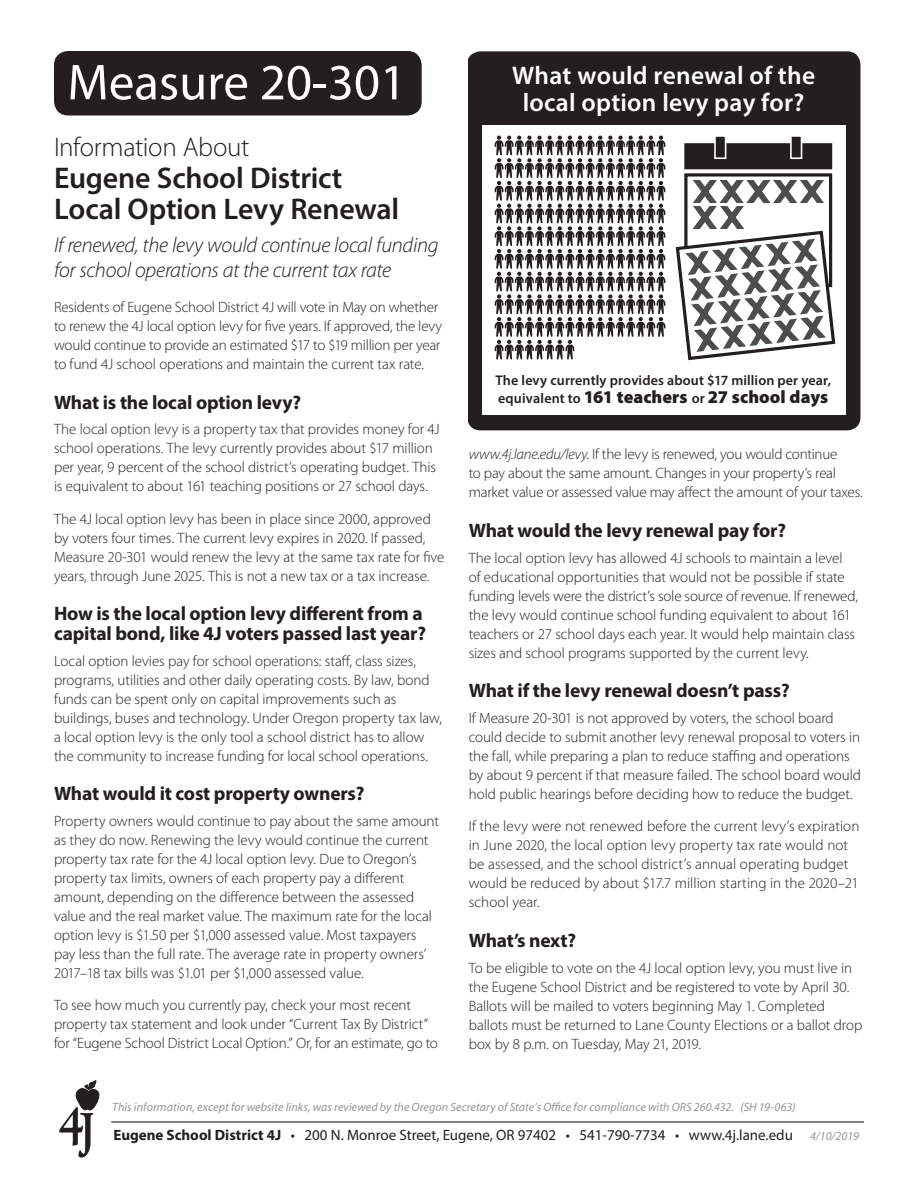
<style>
.page{position:relative;width:918px;height:1188px;background:#fff}
.page>*{position:absolute;margin:0;border:0;box-sizing:border-box;transform-origin:0 0}
.t1{font:51px "Myriad Pro";color:#fff}
.t2{font:600 30px/31.5px "Myriad Pro";letter-spacing:-.01em;color:#231f20}
.t3{font:300 27px "Myriad Pro";letter-spacing:-.015em;color:#231f20}
.t4{font:600 25.5px/27px "Myriad Pro";letter-spacing:.01em;color:#fff;text-align:center}
.t5{font:italic 300 21.3px/25.5px "Myriad Pro";letter-spacing:-.015em;color:#231f20}
.t6{font:700 19.5px/19.5px "Myriad Pro";letter-spacing:-.01em;color:#231f20}
.t7{font:900 18px "Myriad Pro";letter-spacing:.005em;color:#231f20}
.t8{font:300 15px/18.9px "Myriad Pro";letter-spacing:-.005em;color:#231f20}
.t9{font:15px "Myriad Pro";color:#231f20}
.t10{font:600 14.1px "Myriad Pro";letter-spacing:.01em;color:#231f20}
.t11{font:italic 12px "Myriad Pro";letter-spacing:.005em;color:#939598}
.s1{font-weight:600;font-size:14.1px}
.s2{font-style:italic}
.s3{font-weight:700}
.s4{font-style:italic;font-size:12px;color:#939598}
</style>
<div class="page">
<div style="left:55px;top:52px;width:366px;height:63px;background:#231f20;border-radius:14px"></div>
<div style="left:54px;top:51px;width:368px;height:65px;border:2px solid #231f20;border-radius:14px"></div>
<hr style="left:111px;top:1121px;width:753px;height:2px;background:#231f20">
<svg style="left:59px;top:1081px;width:41px;height:77px"></svg>
<div style="left:469px;top:51px;width:391px;height:379px;background:#231f20"></div>
<div style="left:482px;top:125px;width:364px;height:290px;background:#fff"></div>
<div style="left:684px;top:143px;width:148px;height:26px;background:#231f20;border:3px solid #231f20"></div>
<div style="left:715px;top:136px;width:11px;height:22px;background:#231f20"></div>
<div style="left:714px;top:135px;width:12px;height:24px;border:2px solid #fff"></div>
<div style="left:791px;top:136px;width:11px;height:22px;background:#231f20"></div>
<div style="left:790px;top:135px;width:12px;height:24px;border:2px solid #fff"></div>
<div style="left:684px;top:173px;width:148px;height:114px;border:3px solid #231f20"></div>
<svg style="left:675px;top:181px;width:161px;height:180px"></svg>
<svg style="left:495px;top:136px;width:170px;height:224px"></svg>
<h1 class="t1" style="left:67px;top:51px;width:340px">Measure 20-301</h1>
<h3 class="t3" style="left:54px;top:133px;width:197px">Information About</h3>
<h2 class="t2" style="left:54px;top:161px;width:347px">Eugene School District<br>Local Option Levy Renewal</h2>
<h3 class="t5" style="left:54px;top:232px;width:386px">If renewed, the levy would continue local funding for school operations at the current tax rate</h3>
<p class="t8" style="left:54px;top:298px;width:390px">Residents of Eugene School District 4J will vote in May on whether to renew the 4J local option levy for five years. If approved, the levy would continue to provide an estimated $17 to $19 million per year to fund 4J school operations and maintain the current tax rate.</p>
<h3 class="t6" style="left:54px;top:392px;width:249px">What is the local option levy?</h3>
<p class="t8" style="left:54px;top:420px;width:387px">The local option levy is a property tax that provides money for 4J school operations. The levy currently provides about $17 million per year, 9 percent of the school district’s operating budget. This is equivalent to about 161 teaching positions or 27 school days.</p>
<p class="t8" style="left:54px;top:510px;width:392px">The 4J local option levy has been in place since 2000, approved by voters four times. The current levy expires in 2020. If passed, Measure 20-301 would renew the levy at the same tax rate for five years, through June 2025. This is not a new tax or a tax increase.</p>
<h3 class="t6" style="left:54px;top:603px;width:374px">How is the local option levy different from a capital bond, like 4J voters passed last year?</h3>
<p class="t8" style="left:54px;top:651px;width:389px">Local option levies pay for school operations: staff, class sizes, programs, utilities and other daily operating costs. By law, bond funds can be spent only on capital improvements such as buildings, buses and technology. Under Oregon property tax law, a local option levy is the only tool a school district has to allow the community to increase funding for local school operations.</p>
<h3 class="t6" style="left:54px;top:783px;width:312px">What would it cost property owners?</h3>
<p class="t8" style="left:54px;top:812px;width:387px">Property owners would continue to pay about the same amount as they do now. Renewing the levy would continue the current property tax rate for the 4J local option levy. Due to Oregon’s property tax limits, owners of each property pay a different amount, depending on the difference between the assessed value and the real market value. The maximum rate for the local option levy is $1.50 per $1,000 assessed value. Most taxpayers pay less than the full rate. The average rate in property owners’ 2017–18 tax bills was $1.01 per $1,000 assessed value.</p>
<p class="t8" style="left:54px;top:996px;width:385px">To see how much you currently pay, check your most recent property tax statement and look under “Current Tax By District” for “Eugene School District Local Option.” Or, for an estimate, go to</p>
<h3 class="t4" style="left:512px;top:61px;width:305px">What would renewal of the local option levy pay for?</h3>
<p class="t10" style="left:495px;top:371px;width:337px">The levy currently provides about $17 million per year,</p>
<p class="t7" style="left:498px;top:387px;width:332px"><span class="s1">equivalent to</span> 161 teachers <span class="s1">or</span> 27 school days</p>
<p class="t8" style="left:469px;top:445px;width:396px"><span class="s2">www.4j.lane.edu/levy</span>. If the levy is renewed, you would continue<br>to pay about the same amount. Changes in your property’s real market value or assessed value may affect the amount of your taxes.</p>
<h3 class="t6" style="left:469px;top:520px;width:319px">What would the levy renewal pay for?</h3>
<p class="t8" style="left:469px;top:549px;width:391px">The local option levy has allowed 4J schools to maintain a level of educational opportunities that would not be possible if state funding levels were the district’s sole source of revenue. If renewed, the levy would continue school funding equivalent to about 161 teachers or 27 school days each year. It would help maintain class sizes and school programs supported by the current levy.</p>
<h3 class="t6" style="left:469px;top:680px;width:323px">What if the levy renewal doesn’t pass?</h3>
<p class="t8" style="left:469px;top:709px;width:394px">If Measure 20-301 is not approved by voters, the school board could decide to submit another levy renewal proposal to voters in the fall, while preparing a plan to reduce staffing and operations by about 9 percent if that measure failed. The school board would hold public hearings before deciding how to reduce the budget.</p>
<p class="t8" style="left:469px;top:817px;width:392px">If the levy were not renewed before the current levy’s expiration in June 2020, the local option levy property tax rate would not be assessed, and the school district’s annual operating budget would be reduced by about $17.7 million starting in the 2020–21 school year.</p>
<h3 class="t6" style="left:469px;top:930px;width:109px">What’s next?</h3>
<p class="t8" style="left:469px;top:959px;width:395px">To be eligible to vote on the 4J local option levy, you must live in the Eugene School District and be registered to vote by April 30.<br>Ballots will be mailed to voters beginning May 1. Completed ballots must be returned to Lane County Elections or a ballot drop box by 8 p.m. on Tuesday, May 21, 2019.</p>
<p class="t11" style="left:112px;top:1100px;width:685px">This information, except for website links, was reviewed by the Oregon Secretary of State’s Office for compliance with ORS 260.432. (SH 19-063)</p>
<p class="t9" style="left:114px;top:1126px;width:747px"><span class="s3">Eugene School District 4J</span> • 200 N. Monroe Street, Eugene, OR 97402 • 541-790-7734 • www.4j.lane.edu <span class="s4">4/10/2019</span></p>
</div>
